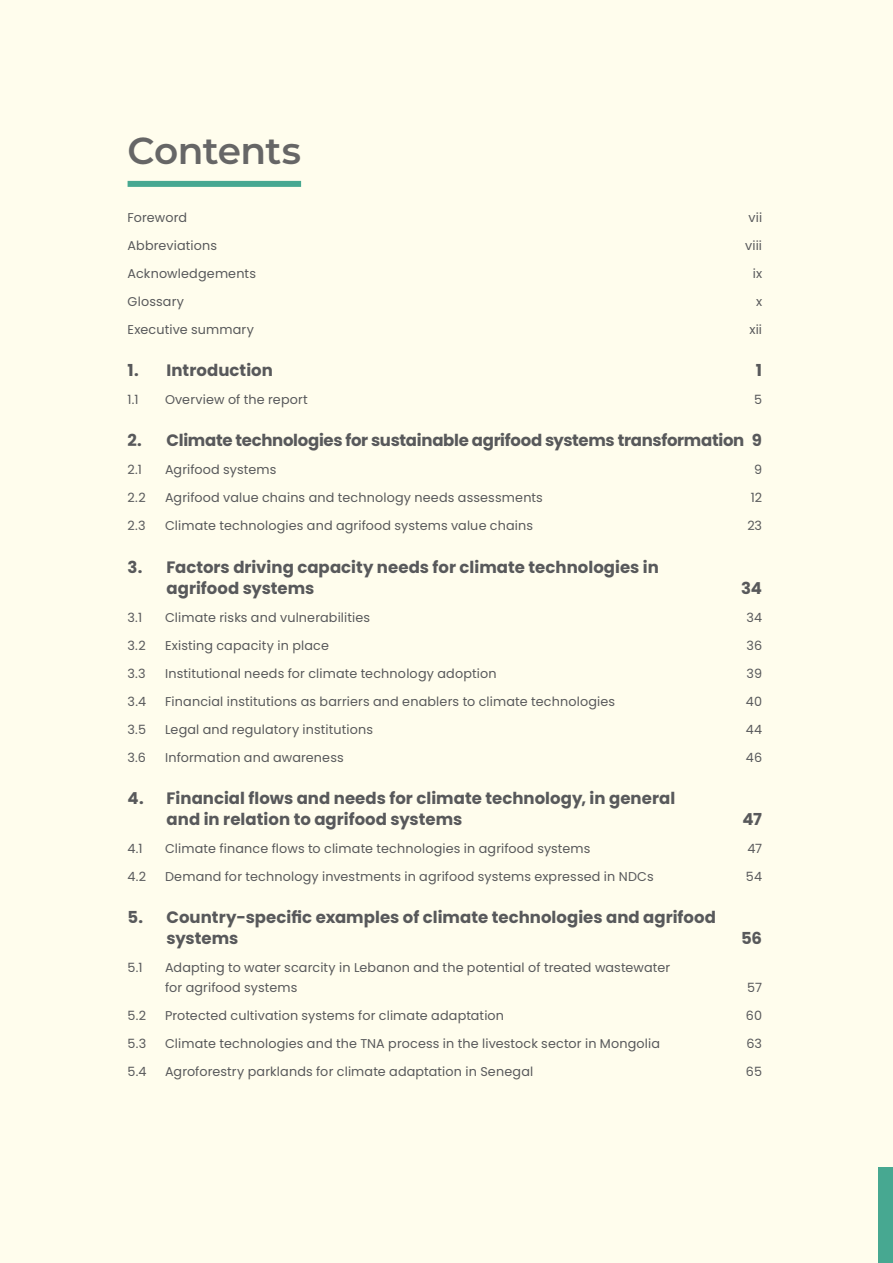
<style>
.page{position:relative;width:893px;height:1263px;background:#fffded}
.page>*{position:absolute;margin:0;border:0;box-sizing:border-box;transform-origin:0 0}
.t1{font:600 37.5px "Montserrat";letter-spacing:-.015em;color:#666}
.t2{font:700 16.5px/21px "Poppins";color:#58595b}
.t3{font:700 16.5px "Poppins";letter-spacing:-.02em;color:#58595b}
.t4{font:12.75px/19.5px "Poppins";letter-spacing:.01em;color:#58595b}
</style>
<div class="page">
<div style="left:879px;top:1167px;width:14px;height:96px;background:#47a891"></div>
<div style="left:128px;top:181px;width:173px;height:6px;background:#47a891"></div>
<h1 class="t1" style="left:128px;top:124px;width:175px">Contents</h1>
<p class="t4" style="left:128px;top:207px;width:61px">Foreword</p>
<p class="t4" style="left:748px;top:207px;width:15px">vii</p>
<p class="t4" style="left:128px;top:235px;width:91px">Abbreviations</p>
<p class="t4" style="left:745px;top:235px;width:19px">viii</p>
<p class="t4" style="left:128px;top:263px;width:130px">Acknowledgements</p>
<p class="t4" style="left:753px;top:263px;width:11px">ix</p>
<p class="t4" style="left:128px;top:291px;width:58px">Glossary</p>
<p class="t4" style="left:756px;top:291px;width:8px">x</p>
<p class="t4" style="left:128px;top:319px;width:128px">Executive summary</p>
<p class="t4" style="left:749px;top:319px;width:14px">xii</p>
<p class="t2" style="left:128px;top:360px;width:147px">1. Introduction</p>
<p class="t2" style="left:756px;top:360px;width:8px">1</p>
<p class="t4" style="left:128px;top:390px;width:13px">1.1</p>
<p class="t4" style="left:165px;top:390px;width:144px">Overview of the report</p>
<p class="t4" style="left:754px;top:390px;width:10px">5</p>
<p class="t3" style="left:128px;top:431px;width:636px">2. Climate technologies for sustainable agrifood systems transformation 9</p>
<p class="t4" style="left:128px;top:460px;width:16px">2.1</p>
<p class="t4" style="left:165px;top:460px;width:113px">Agrifood systems</p>
<p class="t4" style="left:754px;top:460px;width:10px">9</p>
<p class="t4" style="left:128px;top:488px;width:20px">2.2</p>
<p class="t4" style="left:165px;top:488px;width:379px">Agrifood value chains and technology needs assessments</p>
<p class="t4" style="left:751px;top:488px;width:13px">12</p>
<p class="t4" style="left:128px;top:516px;width:20px">2.3</p>
<p class="t4" style="left:165px;top:516px;width:370px">Climate technologies and agrifood systems value chains</p>
<p class="t4" style="left:747px;top:516px;width:16px">23</p>
<p class="t2" style="left:167px;top:556px;width:494px;text-indent:-39px">3. Factors driving capacity needs for climate technologies in agrifood systems</p>
<p class="t2" style="left:741px;top:577px;width:22px">34</p>
<p class="t4" style="left:128px;top:607px;width:16px">3.1</p>
<p class="t4" style="left:165px;top:607px;width:207px">Climate risks and vulnerabilities</p>
<p class="t4" style="left:746px;top:607px;width:17px">34</p>
<p class="t4" style="left:128px;top:635px;width:20px">3.2</p>
<p class="t4" style="left:165px;top:635px;width:165px">Existing capacity in place</p>
<p class="t4" style="left:746px;top:635px;width:17px">36</p>
<p class="t4" style="left:128px;top:663px;width:20px">3.3</p>
<p class="t4" style="left:165px;top:663px;width:333px">Institutional needs for climate technology adoption</p>
<p class="t4" style="left:747px;top:663px;width:17px">39</p>
<p class="t4" style="left:128px;top:691px;width:20px">3.4</p>
<p class="t4" style="left:165px;top:691px;width:452px">Financial institutions as barriers and enablers to climate technologies</p>
<p class="t4" style="left:746px;top:691px;width:18px">40</p>
<p class="t4" style="left:128px;top:719px;width:20px">3.5</p>
<p class="t4" style="left:165px;top:719px;width:210px">Legal and regulatory institutions</p>
<p class="t4" style="left:746px;top:719px;width:18px">44</p>
<p class="t4" style="left:128px;top:747px;width:20px">3.6</p>
<p class="t4" style="left:165px;top:747px;width:180px">Information and awareness</p>
<p class="t4" style="left:746px;top:747px;width:18px">46</p>
<p class="t2" style="left:167px;top:788px;width:510px;text-indent:-39px">4. Financial flows and needs for climate technology, in general and in relation to agrifood systems</p>
<p class="t2" style="left:743px;top:809px;width:21px">47</p>
<p class="t4" style="left:128px;top:839px;width:17px">4.1</p>
<p class="t4" style="left:165px;top:839px;width:427px">Climate finance flows to climate technologies in agrifood systems</p>
<p class="t4" style="left:747px;top:839px;width:16px">47</p>
<p class="t4" style="left:128px;top:867px;width:20px">4.2</p>
<p class="t4" style="left:165px;top:867px;width:490px">Demand for technology investments in agrifood systems expressed in NDCs</p>
<p class="t4" style="left:746px;top:867px;width:18px">54</p>
<p class="t2" style="left:167px;top:907px;width:551px;text-indent:-39px">5. Country-specific examples of climate technologies and agrifood systems</p>
<p class="t2" style="left:741px;top:928px;width:23px">56</p>
<p class="t4" style="left:128px;top:958px;width:16px">5.1</p>
<p class="t4" style="left:165px;top:958px;width:507px">Adapting to water scarcity in Lebanon and the potential of treated wastewater for agrifood systems</p>
<p class="t4" style="left:747px;top:977px;width:16px">57</p>
<p class="t4" style="left:128px;top:1005px;width:20px">5.2</p>
<p class="t4" style="left:165px;top:1005px;width:341px">Protected cultivation systems for climate adaptation</p>
<p class="t4" style="left:746px;top:1005px;width:18px">60</p>
<p class="t4" style="left:128px;top:1033px;width:20px">5.3</p>
<p class="t4" style="left:165px;top:1033px;width:497px">Climate technologies and the TNA process in the livestock sector in Mongolia</p>
<p class="t4" style="left:746px;top:1033px;width:17px">63</p>
<p class="t4" style="left:128px;top:1061px;width:21px">5.4</p>
<p class="t4" style="left:165px;top:1061px;width:370px">Agroforestry parklands for climate adaptation in Senegal</p>
<p class="t4" style="left:746px;top:1061px;width:18px">65</p>
</div>
